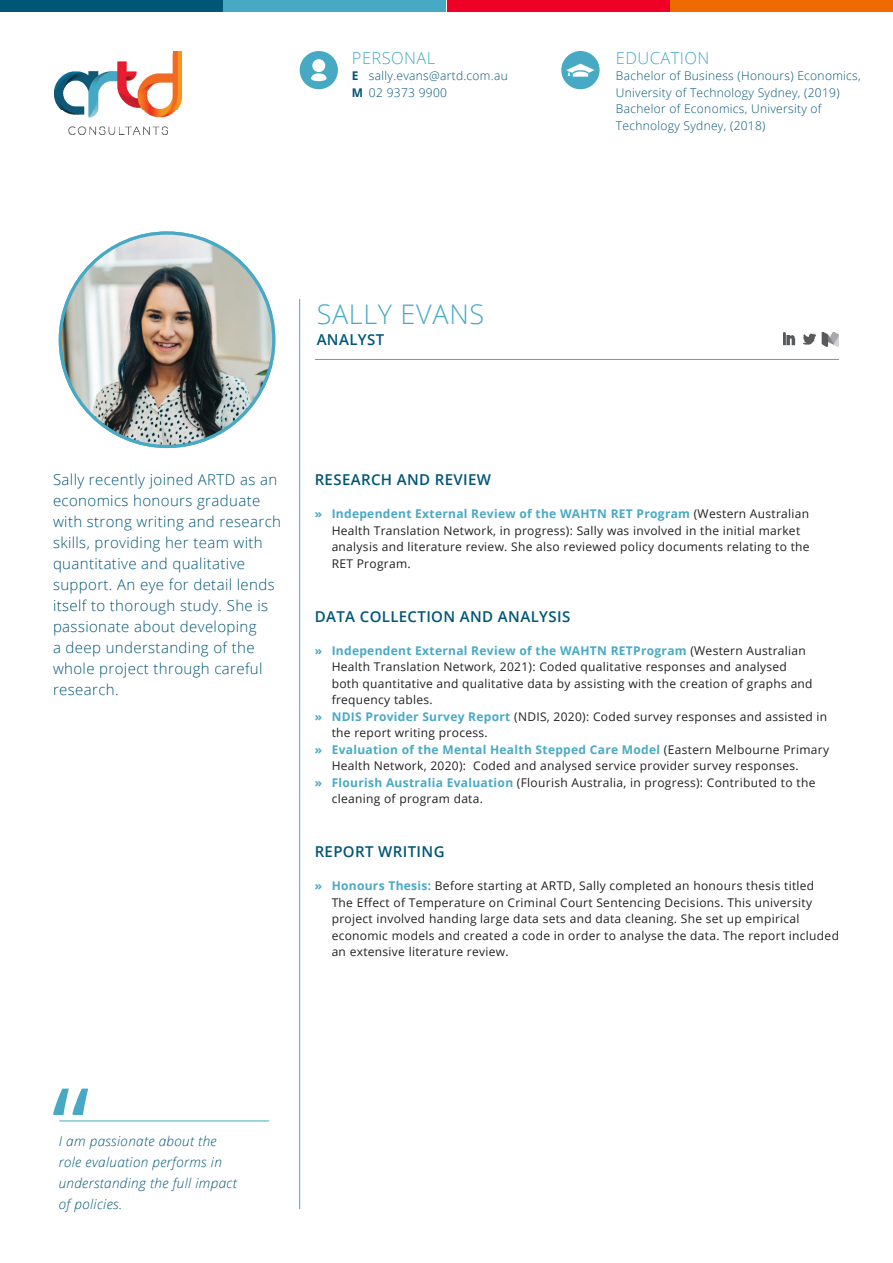
<style>
.page{position:relative;width:893px;height:1263px;background:#fff}
.page>*{position:absolute;margin:0;border:0;box-sizing:border-box;transform-origin:0 0}
.t1{font:108px "Open Sans";color:#48a9c5}
.t2{font:300 27px "Open Sans";letter-spacing:.025em;color:#48a9c5}
.PERSONAL_EDUCATION{font:300 16.5px "Open Sans";letter-spacing:.025em;color:#48a9c5}
.DESCRIPTION{font:300 15px/21px "Open Sans";letter-spacing:.025em;color:#005677}
.t3{font:600 15px "Open Sans";letter-spacing:.025em;color:#005677}
.QUOTE{font:italic 300 13.5px/21px "Open Sans";letter-spacing:.025em;color:#005677}
._1_COLUMN_ARROW_BODY{font:12px/16.5px "Open Sans";letter-spacing:.025em;color:#231f20}
.PERSONAL_EDUCATION-2{font:300 12px/16.5px "Open Sans";letter-spacing:.025em;color:#005677}
.s1{font-weight:700}
.s2{font-weight:700;color:#48a9c5}
</style>
<div class="page">
<img style="left:54px;top:51px;width:127px;height:84px">
<div style="left:300px;top:51px;width:38px;height:38px;background:#48a9c5;border-radius:50%"></div>
<svg style="left:311px;top:59px;width:16px;height:22px"></svg>
<div style="left:561px;top:51px;width:39px;height:38px;background:#48a9c5;border-radius:50%"></div>
<svg style="left:566px;top:64px;width:29px;height:13px"></svg>
<img style="left:783px;top:332px;width:56px;height:14px">
<hr style="left:315px;top:359px;width:524px;height:1px;background:#48a9c5">
<hr style="left:299px;top:299px;width:1px;height:910px;background:#48a9c5">
<div style="left:671px;top:0;width:222px;height:12px;background:#ef6a00"></div>
<div style="left:447px;top:0;width:222px;height:12px;background:#ef0027"></div>
<div style="left:0;top:0;width:222px;height:12px;background:#005677"></div>
<div style="left:224px;top:0;width:222px;height:12px;background:#48a9c5"></div>
<hr style="left:59px;top:1121px;width:210px;height:1px;background:#48a9c5">
<img style="left:60px;top:233px;width:214px;height:213px;border-radius:107px">
<p class="PERSONAL_EDUCATION" style="left:352px;top:46px;width:85px">PERSONAL</p>
<p class="PERSONAL_EDUCATION-2" style="left:352px;top:67px;width:157px"><span class="s1">E</span> sally.evans@artd.com.au<br><span class="s1">M</span> 02 9373 9900</p>
<p class="PERSONAL_EDUCATION" style="left:616px;top:46px;width:95px">EDUCATION</p>
<p class="PERSONAL_EDUCATION-2" style="left:616px;top:67px;width:246px">Bachelor of Business (Honours) Economics,<br>University of Technology Sydney, (2019)</p>
<p class="PERSONAL_EDUCATION-2" style="left:616px;top:100px;width:207px">Bachelor of Economics, University of<br>Technology Sydney, (2018)</p>
<p class="t2" style="left:317px;top:295px;width:169px">SALLY EVANS</p>
<p class="t3" style="left:317px;top:329px;width:69px">ANALYST</p>
<p class="DESCRIPTION" style="left:53px;top:469px;width:230px">Sally recently joined ARTD as an economics honours graduate with strong writing and research skills, providing her team with quantitative and qualitative support. An eye for detail lends itself to thorough study. She is passionate about developing<br>a deep understanding of the whole project through careful research.</p>
<p class="t3" style="left:315px;top:470px;width:178px">RESEARCH AND REVIEW</p>
<p class="_1_COLUMN_ARROW_BODY" style="left:332px;top:505px;width:479px;text-indent:-17px"><span class="s2">» Independent External Review of the WAHTN RET Program</span> (Western Australian Health Translation Network, in progress): Sally was involved in the initial market analysis and literature review. She also reviewed policy documents relating to the RET Program.</p>
<p class="t3" style="left:315px;top:606px;width:257px">DATA COLLECTION AND ANALYSIS</p>
<p class="_1_COLUMN_ARROW_BODY" style="left:332px;top:642px;width:482px;text-indent:-17px"><span class="s2">» Independent External Review of the WAHTN RETProgram</span> (Western Australian Health Translation Network, 2021): Coded qualitative responses and analysed both quantitative and qualitative data by assisting with the creation of graphs and frequency tables.</p>
<p class="_1_COLUMN_ARROW_BODY" style="left:332px;top:708px;width:497px;text-indent:-17px"><span class="s2">» NDIS Provider Survey Report</span> (NDIS, 2020): Coded survey responses and assisted in the report writing process.</p>
<p class="_1_COLUMN_ARROW_BODY" style="left:332px;top:741px;width:499px;text-indent:-17px"><span class="s2">» Evaluation of the Mental Health Stepped Care Model</span> (Eastern Melbourne Primary<br>Health Network, 2020): Coded and analysed service provider survey responses.</p>
<p class="_1_COLUMN_ARROW_BODY" style="left:332px;top:774px;width:485px;text-indent:-17px"><span class="s2">» Flourish Australia Evaluation</span> (Flourish Australia, in progress): Contributed to the cleaning of program data.</p>
<p class="t3" style="left:315px;top:842px;width:131px">REPORT WRITING</p>
<p class="_1_COLUMN_ARROW_BODY" style="left:332px;top:877px;width:509px;text-indent:-17px"><span class="s2">» Honours Thesis:</span> Before starting at ARTD, Sally completed an honours thesis titled<br>The Effect of Temperature on Criminal Court Sentencing Decisions. This university project involved handing large data sets and data cleaning. She set up empirical economic models and created a code in order to analyse the data. The report included an extensive literature review.</p>
<p class="t1" style="left:52px;top:1052px;width:39px">“</p>
<p class="QUOTE" style="left:59px;top:1130px;width:180px">I am passionate about the role evaluation performs in understanding the full impact of policies.</p>
</div>
